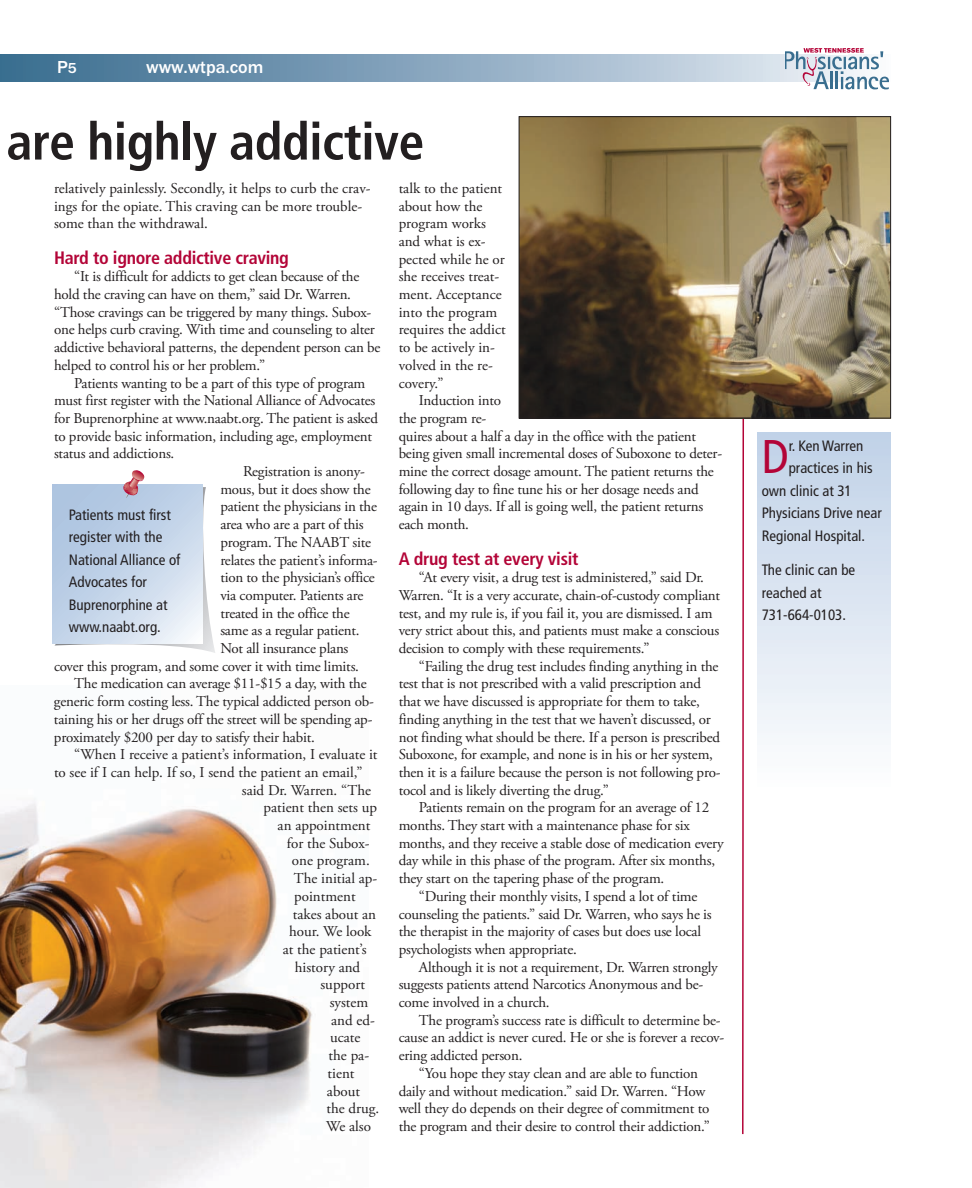
<style>
.page{position:relative;width:972px;height:1188px;background:#fff}
.page>*{position:absolute;margin:0;border:0;box-sizing:border-box;transform-origin:0 0}
.t1{font:700 condensed 51.75px "Frutiger";letter-spacing:-.01em;color:#231f20}
.t2{font:condensed 47.25px "Frutiger";color:#b30437}
.t3{font:700 condensed 18px "Frutiger";letter-spacing:-.015em;color:#b30437}
.t4{font:500 18px "Franklin Gothic";color:#fff}
.t5{font:15px/17.7px "Adobe Garamond Pro";letter-spacing:-.015em;color:#231f20}
.t6{font:condensed 15px/22.5px "Frutiger";color:#231f20}
.s1{font-size:15px}
</style>
<div class="page">
<img style="left:0;top:799px;width:312px;height:388px">
<svg style="left:2px;top:55px;width:783px;height:27px;background:#85a4bc"></svg>
<svg style="left:785px;top:48px;width:104px;height:41px"></svg>
<svg style="left:741px;top:418px;width:4px;height:717px"></svg>
<div style="left:757px;top:432px;width:134px;height:355px;background:linear-gradient(to bottom,#bfd1e7,#fdfdfe)"></div>
<img style="left:521px;top:118px;width:368px;height:298px">
<div style="left:519px;top:116px;width:372px;height:302px;border:1px solid #231f20"></div>
<hr style="left:0;top:55px;width:2px;height:27px;background:#386e8f">
<div style="left:52px;top:485px;width:150px;height:158px;background:#b3c8e2"></div>
<svg style="left:55px;top:470px;width:160px;height:183px"></svg>
<p class="t4" style="left:57px;top:57px;width:21px">P<span class="s1">5</span></p>
<p class="t4" style="left:146px;top:57px;width:119px">www.wtpa.com</p>
<h1 class="t1" style="left:7px;top:121px;width:419px">are highly addictive</h1>
<p class="t5" style="left:54px;top:181px;width:318px">relatively painlessly. Secondly, it helps to curb the crav&shy;ings for the opiate. This craving can be more trouble&shy;some than the withdrawal.</p>
<p class="t3" style="left:54px;top:250px;width:236px">Hard to ignore addictive craving</p>
<p class="t5" style="left:54px;top:269px;width:328px;text-indent:20px">“It is difficult for addicts to get clean because of the hold the craving can have on them,” said Dr. Warren. “Those cravings can be triggered by many things. Subox&shy;one helps curb craving. With time and counseling to alter addictive behavioral patterns, the dependent person can be helped to control his or her problem.”</p>
<p class="t5" style="left:74px;top:375px;width:293px">Patients wanting to be a part of this type of program</p>
<p class="t5" style="left:54px;top:393px;width:323px">must first register with the National Alliance of Advocates</p>
<p class="t5" style="left:54px;top:411px;width:325px">for Buprenorphine at www.naabt.org. The patient is asked</p>
<p class="t5" style="left:54px;top:428px;width:320px">to provide basic information, including age, employment</p>
<p class="t5" style="left:54px;top:446px;width:122px">status and addictions.</p>
<p class="t5" style="left:243px;top:464px;width:124px">Registration is anony-</p>
<p class="t5" style="left:220px;top:481px;width:152px">mous, but it does show the</p>
<p class="t5" style="left:220px;top:499px;width:158px">patient the physicians in the</p>
<p class="t5" style="left:220px;top:517px;width:145px">area who are a part of this</p>
<p class="t5" style="left:220px;top:535px;width:152px">program. The NAABT site</p>
<p class="t5" style="left:220px;top:552px;width:159px">relates the patient’s informa-</p>
<p class="t5" style="left:220px;top:570px;width:156px">tion to the physician’s office</p>
<p class="t5" style="left:220px;top:588px;width:144px">via computer. Patients are</p>
<p class="t5" style="left:220px;top:605px;width:131px">treated in the office the</p>
<p class="t5" style="left:220px;top:623px;width:141px">same as a regular patient.</p>
<p class="t5" style="left:220px;top:641px;width:130px">Not all insurance plans</p>
<p class="t5" style="left:54px;top:658px;width:307px">cover this program, and some cover it with time limits.</p>
<p class="t5" style="left:74px;top:676px;width:294px">The medication can average $11-$15 a day, with the</p>
<p class="t5" style="left:54px;top:694px;width:321px">generic form costing less. The typical addicted person ob-</p>
<p class="t5" style="left:54px;top:712px;width:320px">taining his or her drugs off the street will be spending ap-</p>
<p class="t5" style="left:54px;top:729px;width:262px">proximately $200 per day to satisfy their habit.</p>
<p class="t5" style="left:74px;top:747px;width:305px">“When I receive a patient’s information, I evaluate it</p>
<p class="t5" style="left:54px;top:765px;width:310px">to see if I can help. If so, I send the patient an email,”</p>
<p class="t5" style="left:242px;top:782px;width:131px">said Dr. Warren. “The</p>
<p class="t5" style="left:264px;top:800px;width:115px">patient then sets up</p>
<p class="t5" style="left:278px;top:818px;width:94px">an appointment</p>
<p class="t5" style="left:287px;top:835px;width:84px">for the Subox-</p>
<p class="t5" style="left:292px;top:853px;width:79px">one program.</p>
<p class="t5" style="left:294px;top:871px;width:85px">The initial ap-</p>
<p class="t5" style="left:294px;top:889px;width:63px">pointment</p>
<p class="t5" style="left:293px;top:906px;width:85px">takes about an</p>
<p class="t5" style="left:289px;top:924px;width:84px">hour. We look</p>
<p class="t5" style="left:283px;top:942px;width:85px">at the patient’s</p>
<p class="t5" style="left:295px;top:959px;width:67px">history and</p>
<p class="t5" style="left:320px;top:977px;width:46px">support</p>
<p class="t5" style="left:330px;top:995px;width:40px">system</p>
<p class="t5" style="left:331px;top:1012px;width:45px">and ed-</p>
<p class="t5" style="left:330px;top:1030px;width:32px">ucate</p>
<p class="t5" style="left:329px;top:1048px;width:42px">the pa-</p>
<p class="t5" style="left:328px;top:1066px;width:28px">tient</p>
<p class="t5" style="left:327px;top:1083px;width:35px">about</p>
<p class="t5" style="left:327px;top:1101px;width:54px">the drug.</p>
<p class="t5" style="left:326px;top:1119px;width:46px">We also</p>
<p class="t6" style="left:69px;top:504px;width:113px">Patients must first register with the<br>National Alliance of<br>Advocates for<br>Buprenorphine at www.naabt.org.</p>
<p class="t5" style="left:399px;top:181px;width:108px">talk to the patient about how the program works and what is ex&shy;pected while he or she receives treat&shy;ment. Acceptance into the program requires the addict to be actively in&shy;volved in the re&shy;covery.”</p>
<p class="t5" style="left:399px;top:393px;width:325px;text-indent:20px">Induction into<br>the program re-<br>quires about a half a day in the office with the patient being given small incremental doses of Suboxone to deter&shy;mine the correct dosage amount. The patient returns the following day to fine tune his or her dosage needs and again in 10 days. If all is going well, the patient returns each month.</p>
<p class="t3" style="left:399px;top:551px;width:181px">A drug test at every visit</p>
<p class="t5" style="left:399px;top:570px;width:323px;text-indent:20px">“At every visit, a drug test is administered,” said Dr.<br>Warren. “It is a very accurate, chain-of-custody compliant test, and my rule is, if you fail it, you are dismissed. I am very strict about this, and patients must make a conscious decision to comply with these requirements.”</p>
<p class="t5" style="left:399px;top:658px;width:323px;text-indent:20px">“Failing the drug test includes finding anything in the test that is not prescribed with a valid prescription and that we have discussed is appropriate for them to take, finding anything in the test that we haven’t discussed, or not finding what should be there. If a person is prescribed Suboxone, for example, and none is in his or her system, then it is a failure because the person is not following pro&shy;tocol and is likely diverting the drug.”</p>
<p class="t5" style="left:419px;top:800px;width:292px">Patients remain on the program for an average of 12</p>
<p class="t5" style="left:399px;top:818px;width:293px">months. They start with a maintenance phase for six</p>
<p class="t5" style="left:399px;top:835px;width:327px">months, and they receive a stable dose of medication every</p>
<p class="t5" style="left:399px;top:853px;width:318px">day while in this phase of the program. After six months,</p>
<p class="t5" style="left:399px;top:871px;width:267px">they start on the tapering phase of the program.</p>
<p class="t5" style="left:419px;top:889px;width:280px">“During their monthly visits, I spend a lot of time</p>
<p class="t5" style="left:399px;top:906px;width:315px">counseling the patients.” said Dr. Warren, who says he is</p>
<p class="t5" style="left:399px;top:924px;width:304px">the therapist in the majority of cases but does use local</p>
<p class="t5" style="left:399px;top:942px;width:180px">psychologists when appropriate.</p>
<p class="t5" style="left:419px;top:959px;width:300px">Although it is not a requirement, Dr. Warren strongly</p>
<p class="t5" style="left:399px;top:977px;width:306px">suggests patients attend Narcotics Anonymous and be-</p>
<p class="t5" style="left:399px;top:995px;width:153px">come involved in a church.</p>
<p class="t5" style="left:419px;top:1012px;width:303px">The program’s success rate is difficult to determine be-</p>
<p class="t5" style="left:399px;top:1030px;width:327px">cause an addict is never cured. He or she is forever a recov-</p>
<p class="t5" style="left:399px;top:1048px;width:125px">ering addicted person.</p>
<p class="t5" style="left:419px;top:1066px;width:281px">“You hope they stay clean and are able to function</p>
<p class="t5" style="left:399px;top:1083px;width:308px">daily and without medication.” said Dr. Warren. “How</p>
<p class="t5" style="left:399px;top:1101px;width:312px">well they do depends on their degree of commitment to</p>
<p class="t5" style="left:399px;top:1119px;width:313px">the program and their desire to control their addiction.”</p>
<h2 class="t2" style="left:762px;top:438px;width:29px">D</h2>
<p class="t6" style="left:789px;top:435px;width:76px">r. Ken Warren</p>
<p class="t6" style="left:789px;top:458px;width:86px">practices in his</p>
<p class="t6" style="left:762px;top:480px;width:92px">own clinic at 31</p>
<p class="t6" style="left:762px;top:503px;width:122px">Physicians Drive near</p>
<p class="t6" style="left:762px;top:525px;width:105px">Regional Hospital.</p>
<p class="t6" style="left:762px;top:560px;width:95px">The clinic can be reached at<br>731-664-0103.</p>
</div>
